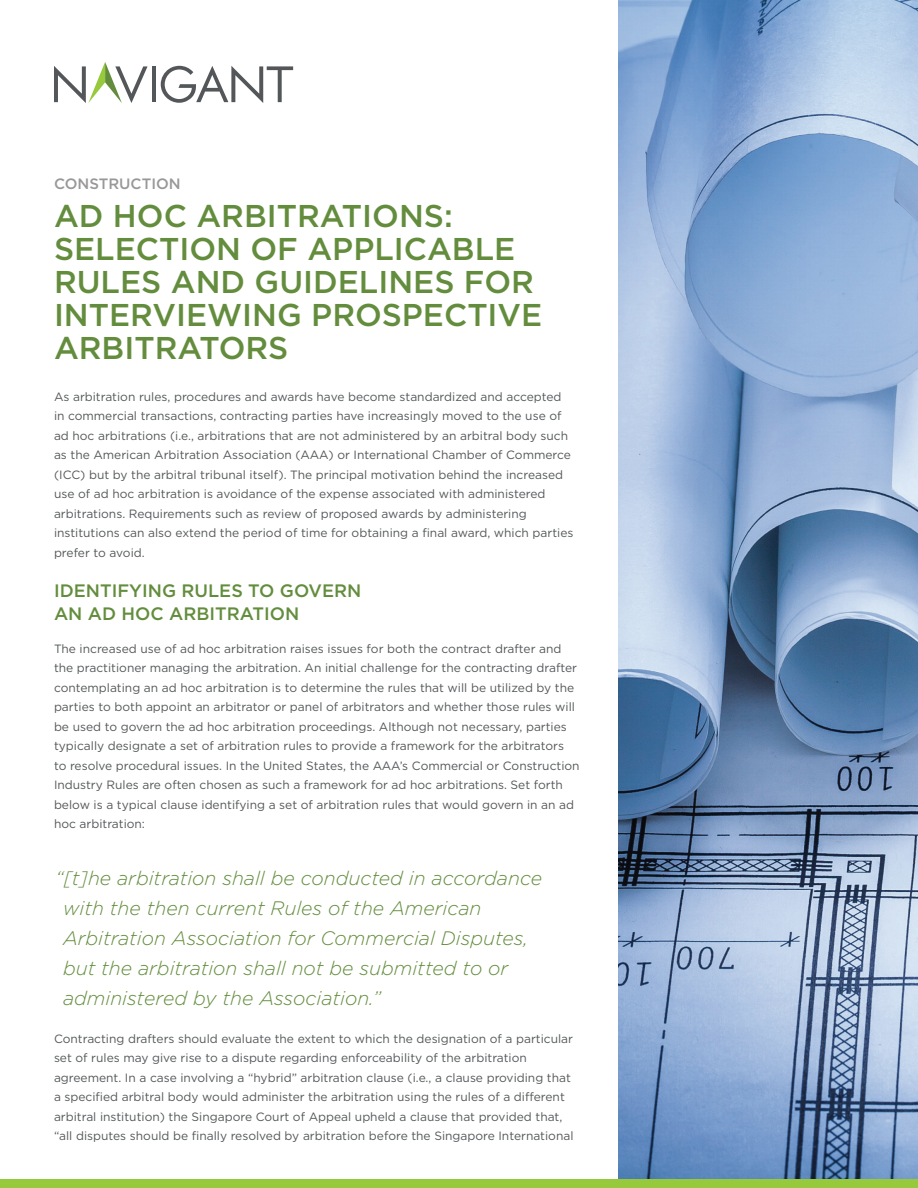
<style>
.page{position:relative;width:918px;height:1188px;background:#fff}
.page>*{position:absolute;margin:0;border:0;box-sizing:border-box;transform-origin:0 0}
.t1{font:500 31.5px/33px "Gotham";color:#638d3d}
.t2{font:italic 300 19.5px/30px "Gotham";color:#638d3d}
.t3{font:500 18px/22.5px "Gotham";color:#638d3d}
.t4{font:500 15px "Gotham";color:#9a9799}
.t5{font:12px/19.5px "Gotham";color:#545759}
</style>
<div class="page">
<hr style="left:152px;top:66px;width:4px;height:36px;background:#545759">
<svg style="left:161px;top:66px;width:132px;height:37px"></svg>
<svg style="left:54px;top:62px;width:94px;height:41px"></svg>
<img style="left:618px;top:0;width:300px;height:1179px">
<div style="left:0;top:1179px;width:918px;height:9px;background:#96c93c"></div>
<p class="t4" style="left:54px;top:174px;width:128px">CONSTRUCTION</p>
<h1 class="t1" style="left:54px;top:198px;width:490px">AD HOC ARBITRATIONS:<br>SELECTION OF APPLICABLE<br>RULES AND GUIDELINES FOR<br>INTERVIEWING PROSPECTIVE<br>ARBITRATORS</h1>
<p class="t5" style="left:54px;top:386px;width:521px">As arbitration rules, procedures and awards have become standardized and accepted in commercial transactions, contracting parties have increasingly moved to the use of ad hoc arbitrations (i.e., arbitrations that are not administered by an arbitral body such as the American Arbitration Association (AAA) or International Chamber of Commerce (ICC) but by the arbitral tribunal itself). The principal motivation behind the increased use of ad hoc arbitration is avoidance of the expense associated with administered arbitrations. Requirements such as review of proposed awards by administering institutions can also extend the period of time for obtaining a final award, which parties prefer to avoid.</p>
<h3 class="t3" style="left:54px;top:579px;width:309px">IDENTIFYING RULES TO GOVERN<br>AN AD HOC ARBITRATION</h3>
<p class="t5" style="left:54px;top:638px;width:527px">The increased use of ad hoc arbitration raises issues for both the contract drafter and the practitioner managing the arbitration. An initial challenge for the contracting drafter contemplating an ad hoc arbitration is to determine the rules that will be utilized by the parties to both appoint an arbitrator or panel of arbitrators and whether those rules will be used to govern the ad hoc arbitration proceedings. Although not necessary, parties typically designate a set of arbitration rules to provide a framework for the arbitrators<br>to resolve procedural issues. In the United States, the AAA’s Commercial or Construction Industry Rules are often chosen as such a framework for ad hoc arbitrations. Set forth below is a typical clause identifying a set of arbitration rules that would govern in an ad hoc arbitration:</p>
<h2 class="t2" style="left:63px;top:863px;width:481px;text-indent:-8px">“[t]he arbitration shall be conducted in accordance with the then current Rules of the American Arbitration Association for Commercial Disputes, but the arbitration shall not be submitted to or administered by the Association.”</h2>
<p class="t5" style="left:54px;top:1028px;width:521px">Contracting drafters should evaluate the extent to which the designation of a particular set of rules may give rise to a dispute regarding enforceability of the arbitration agreement. In a case involving a “hybrid” arbitration clause (i.e., a clause providing that a specified arbitral body would administer the arbitration using the rules of a different arbitral institution) the Singapore Court of Appeal upheld a clause that provided that, “all disputes should be finally resolved by arbitration before the Singapore International</p>
</div>
